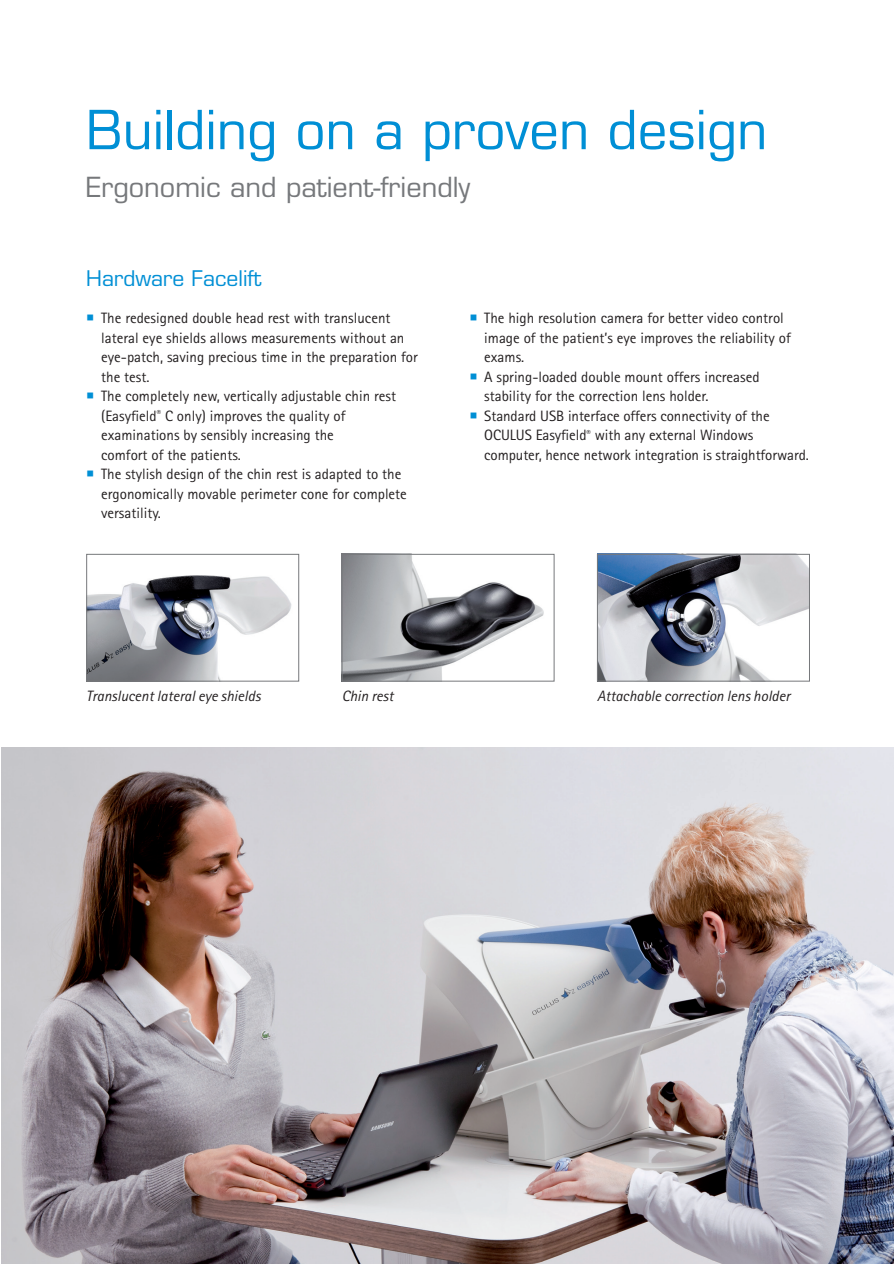
<style>
.page{position:relative;width:894px;height:1264px;background:#fff}
.page>*{position:absolute;margin:0;border:0;box-sizing:border-box;transform-origin:0 0}
.t1{font:52.5px "Eurostile";color:#008fd5}
.t2{font:27px "Eurostile";color:#76787b}
.t3{font:21px "Eurostile";color:#008fd5}
.t4{font:15px/19.5px "Rotis Sans Serif";color:#231f20}
.t5{font:italic 15px "Rotis Sans Serif";color:#231f20}
</style>
<div class="page">
<img style="left:1px;top:747px;width:892px;height:517px">
<img style="left:88px;top:575px;width:204px;height:104px">
<div style="left:86px;top:554px;width:213px;height:127px;border:1px solid #76787b"></div>
<img style="left:343px;top:556px;width:201px;height:123px">
<div style="left:341px;top:554px;width:213px;height:127px;border:1px solid #76787b"></div>
<img style="left:598px;top:556px;width:209px;height:123px">
<div style="left:596px;top:554px;width:213px;height:127px;border:1px solid #76787b"></div>
<h1 class="t1" style="left:86px;top:98px;width:682px">Building on a proven design</h1>
<h2 class="t2" style="left:86px;top:171px;width:385px">Ergonomic and patient-friendly</h2>
<h3 class="t3" style="left:86px;top:265px;width:177px">Hardware Facelift</h3>
<p class="t4" style="left:101px;top:308px;width:318px">The redesigned double head rest with translucent lateral eye shields allows measurements without an eye-patch, saving precious time in the preparation for the test.<br>The completely new, vertically adjustable chin rest (Easyfield<sup>®</sup> C only) improves the quality of examinations by sensibly increasing the<br>comfort of the patients.<br>The stylish design of the chin rest is adapted to the ergonomically movable perimeter cone for complete versatility.</p>
<p class="t4" style="left:484px;top:308px;width:326px">The high resolution camera for better video control image of the patient’s eye improves the reliability of exams.<br>A spring-loaded double mount offers increased stability for the correction lens holder.<br>Standard USB interface offers connectivity of the OCULUS Easyfield<sup>®</sup> with any external Windows computer, hence network integration is straightforward.</p>
<p class="t5" style="left:86px;top:687px;width:176px">Translucent lateral eye shields</p>
<p class="t5" style="left:341px;top:687px;width:53px">Chin rest</p>
<p class="t5" style="left:596px;top:687px;width:195px">Attachable correction lens holder</p>
</div>
